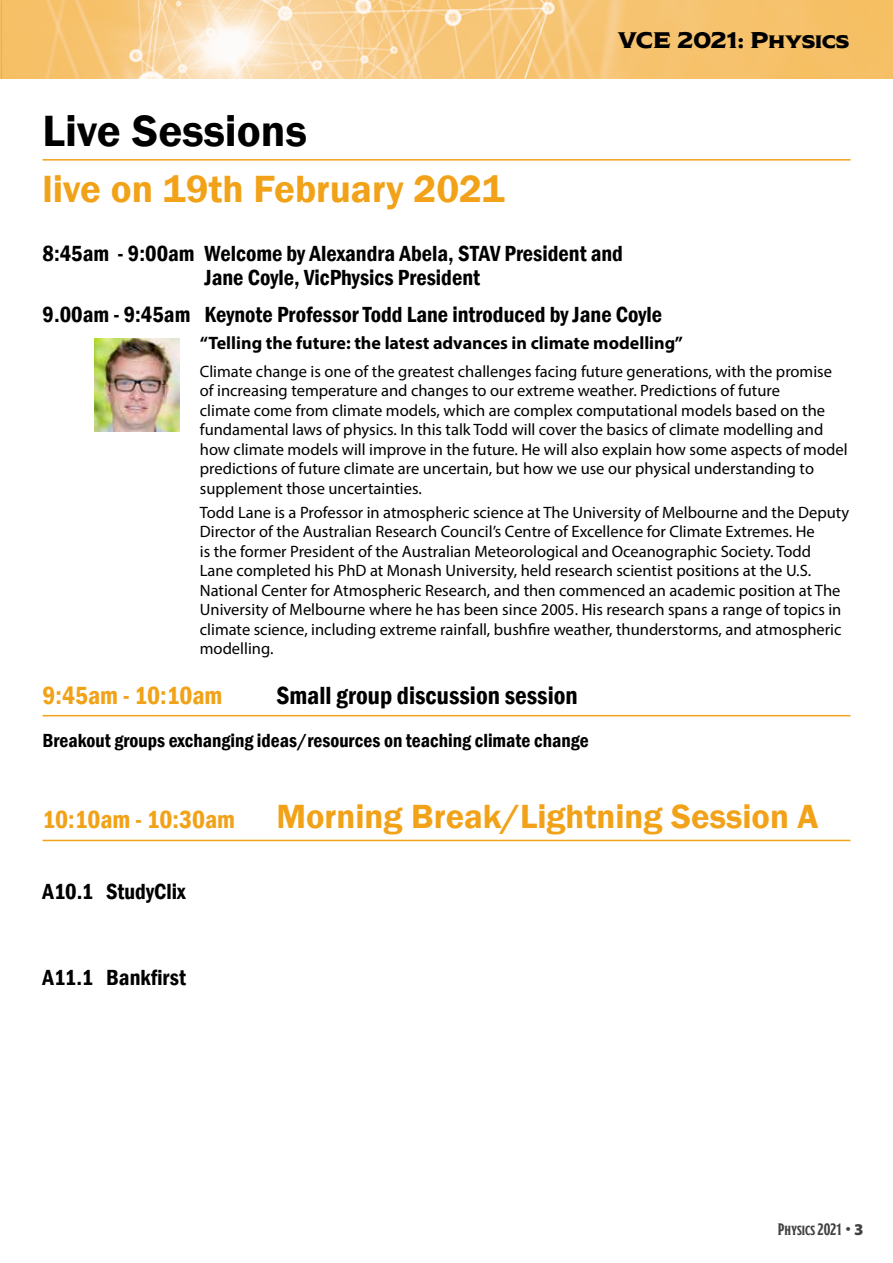
<style>
.page{position:relative;width:893px;height:1263px;background:#fff}
.page>*{position:absolute;margin:0;border:0;box-sizing:border-box;transform-origin:0 0}
.t1{font:600 45px "Franklin Gothic";color:#000}
.t2{font:600 39px "Franklin Gothic";color:#f1a218}
.t3{font:600 34.5px "Franklin Gothic";color:#f1a218}
.t4{font:600 condensed 25.5px "Franklin Gothic";color:#000}
.t5{font:600 condensed 25.5px "Franklin Gothic";color:#f1a218}
.t6{font:600 condensed 22.5px/24px "Franklin Gothic";color:#000}
.t7{font:22.5px "Modesto Expanded";color:#000}
.t8{font:600 condensed 19.5px "Franklin Gothic";color:#000}
.t9{font:700 18px "Myriad Pro";color:#000}
.t10{font:16.5px/19.5px "Myriad Pro";color:#000}
.t11{font:700 16.5px "Modesto Condensed";color:#414042}
.s1{font-stretch:condensed;font-size:25.5px}
.s2{font-family:"Interstate Compressed"}
.s3{font-family:"Myriad Pro";font-weight:900}
</style>
<div class="page">
<img style="left:0;top:0;width:893px;height:79px">
<hr style="left:43px;top:715px;width:807px;height:1px;background:#f1a218">
<hr style="left:43px;top:840px;width:807px;height:1px;background:#f1a218">
<hr style="left:43px;top:159px;width:807px;height:2px;background:#f1a218">
<img style="left:95px;top:338px;width:84px;height:94px">
<h1 class="t1" style="left:43px;top:104px;width:266px">Live Sessions</h1>
<h2 class="t2" style="left:43px;top:165px;width:464px">live on 19th February 2021</h2>
<h3 class="t7" style="left:618px;top:29px;width:233px">VCE 2021: Physics</h3>
<h3 class="t6" style="left:205px;top:241px;width:420px;text-indent:-162px">8:45am - 9:00am Welcome by Alexandra Abela, STAV President and<br>Jane Coyle, VicPhysics President</h3>
<h3 class="t6" style="left:43px;top:302px;width:621px">9.00am - 9:45am Keynote Professor Todd Lane introduced by Jane Coyle</h3>
<p class="t9" style="left:200px;top:331px;width:485px">“Telling the future: the latest advances in climate modelling”</p>
<p class="t10" style="left:200px;top:361px;width:649px">Climate change is one of the greatest challenges facing future generations, with the promise of increasing temperature and changes to our extreme weather. Predictions of future<br>climate come from climate models, which are complex computational models based on the fundamental laws of physics. In this talk Todd will cover the basics of climate modelling and how climate models will improve in the future. He will also explain how some aspects of model predictions of future climate are uncertain, but how we use our physical understanding to supplement those uncertainties.</p>
<p class="t10" style="left:200px;top:502px;width:651px">Todd Lane is a Professor in atmospheric science at The University of Melbourne and the Deputy Director of the Australian Research Council’s Centre of Excellence for Climate Extremes. He<br>is the former President of the Australian Meteorological and Oceanographic Society. Todd<br>Lane completed his PhD at Monash University, held research scientist positions at the U.S.<br>National Center for Atmospheric Research, and then commenced an academic position at The University of Melbourne where he has been since 2005. His research spans a range of topics in climate science, including extreme rainfall, bushfire weather, thunderstorms, and atmospheric modelling.</p>
<h3 class="t5" style="left:43px;top:678px;width:181px">9:45am - 10:10am</h3>
<h3 class="t4" style="left:276px;top:678px;width:303px">Small group discussion session</h3>
<p class="t8" style="left:43px;top:728px;width:548px">Breakout groups exchanging ideas/resources on teaching climate change</p>
<h3 class="t3" style="left:43px;top:796px;width:777px"><span class="s1">10:10am - 10:30am</span> Morning Break/Lightning Session A</h3>
<h3 class="t6" style="left:43px;top:879px;width:144px">A10.1 StudyClix</h3>
<h3 class="t6" style="left:43px;top:965px;width:145px">A11.1 Bankfirst</h3>
<p class="t11" style="left:778px;top:1220px;width:87px">Physics 2021 <span class="s2">•</span> <span class="s3">3</span></p>
</div>
